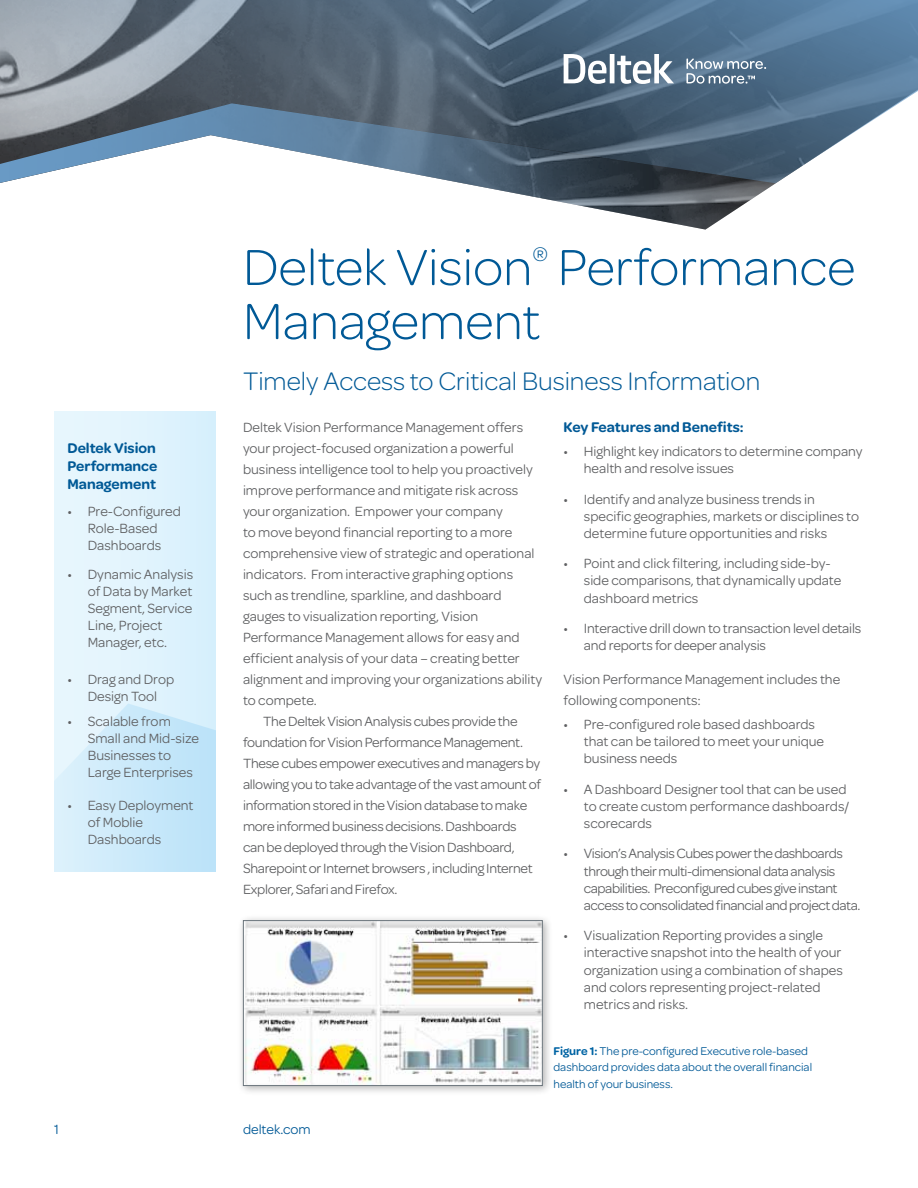
<style>
.page{position:relative;width:918px;height:1188px;background:#fff}
.page>*{position:absolute;margin:0;border:0;box-sizing:border-box;transform-origin:0 0}
.t1{font:300 54px "Omnes";color:#005996}
.t2{font:300 27px "Omnes";color:#005996}
.t3{font:300 21px "Omnes";color:#005996}
.t4{font:600 15px/18px "Omnes";color:#005996;text-align:justify}
.t5{font:14.25px/17.1px "Omnes";color:#5f6062}
.t6{font:14.25px "Omnes";letter-spacing:-.02em;color:#5f6062}
.t7{font:14.25px/17.1px "Omnes";letter-spacing:-.03em;color:#5f6062}
.t8{font:14.25px "Omnes";color:#005996}
.t9{font:12px/16.5px "Omnes";color:#005996}
.s1{font-weight:600;color:#0064a4}
</style>
<div class="page">
<svg style="left:462px;top:183px;width:314px;height:47px"></svg>
<svg style="left:0;top:0;width:918px;height:183px;background:#6c8091"></svg>
<div style="left:54px;top:411px;width:162px;height:461px;background:#e2f4fd"></div>
<svg style="left:78px;top:703px;width:138px;height:169px"></svg>
<div style="left:237px;top:914px;width:316px;height:182px;background:#000;opacity:.3"></div>
<img style="left:245px;top:922px;width:296px;height:162px">
<div style="left:243px;top:920px;width:300px;height:166px;border:1px solid #6a747b"></div>
<svg style="left:686px;top:59px;width:80px;height:25px;background:#7990a4"></svg>
<svg style="left:564px;top:54px;width:110px;height:30px"></svg>
<p class="t4" style="left:68px;top:438px;width:91px">Deltek Vision Performance Management</p>
<p class="t5" style="left:68px;top:502px;width:115px;text-align:center">• Pre-Configured<br>Role-Based<br>Dashboards</p>
<p class="t5" style="left:88px;top:565px;width:107px;text-indent:-20px">• Dynamic Analysis of Data by Market<br>Segment, Service<br>Line, Project<br>Manager, etc.</p>
<p class="t5" style="left:68px;top:670px;width:108px;text-align:center">• Drag and Drop<br>Design Tool</p>
<p class="t5" style="left:88px;top:712px;width:113px;text-indent:-20px">• Scalable from<br>Small and Mid-size<br>Businesses to<br>Large Enterprises</p>
<p class="t5" style="left:88px;top:796px;width:107px;text-indent:-20px">• Easy Deployment of Moblie<br>Dashboards</p>
<h1 class="t1" style="left:243px;top:232px;width:291px">Deltek Vision</h1>
<h3 class="t3" style="left:532px;top:240px;width:17px">®</h3>
<h1 class="t1" style="left:558px;top:232px;width:299px">Performance</h1>
<h1 class="t1" style="left:243px;top:286px;width:299px">Management</h1>
<h2 class="t2" style="left:243px;top:363px;width:519px">Timely Access to Critical Business Information</h2>
<p class="t5" style="left:243px;top:418px;width:282px">Deltek Vision Performance Management offers</p>
<p class="t5" style="left:243px;top:439px;width:272px">your project-focused organization a powerful</p>
<p class="t5" style="left:243px;top:460px;width:291px">business intelligence tool to help you proactively</p>
<p class="t5" style="left:243px;top:481px;width:277px">improve performance and mitigate risk across</p>
<p class="t5" style="left:243px;top:502px;width:261px">your organization. Empower your company</p>
<p class="t5" style="left:243px;top:523px;width:271px">to move beyond financial reporting to a more</p>
<p class="t5" style="left:243px;top:544px;width:293px">comprehensive view of strategic and operational</p>
<p class="t5" style="left:243px;top:565px;width:272px">indicators. From interactive graphing options</p>
<p class="t5" style="left:243px;top:586px;width:260px">such as trendline, sparkline, and dashboard</p>
<p class="t5" style="left:243px;top:607px;width:237px">gauges to visualization reporting, Vision</p>
<p class="t5" style="left:243px;top:628px;width:278px">Performance Management allows for easy and</p>
<p class="t5" style="left:243px;top:649px;width:278px">efficient analysis of your data – creating better</p>
<p class="t5" style="left:243px;top:670px;width:301px">alignment and improving your organizations ability</p>
<p class="t5" style="left:243px;top:691px;width:75px">to compete.</p>
<p class="t6" style="left:263px;top:712px;width:256px">TheDeltekVisionAnalysis cubesprovidethe</p>
<p class="t6" style="left:243px;top:733px;width:282px">foundationforVisionPerformanceManagement.</p>
<p class="t6" style="left:243px;top:754px;width:299px">Thesecubesempowerexecutives andmanagersby</p>
<p class="t6" style="left:243px;top:775px;width:300px">allowing youtotakeadvantageofthevast amountof</p>
<p class="t6" style="left:243px;top:796px;width:286px">informationstoredintheVisiondatabasetomake</p>
<p class="t6" style="left:243px;top:817px;width:275px">moreinformedbusinessdecisions.Dashboards</p>
<p class="t6" style="left:243px;top:838px;width:273px">canbedeployedthroughtheVisionDashboard,</p>
<p class="t6" style="left:243px;top:859px;width:291px">SharepointorInternetbrowsers , including Internet</p>
<p class="t6" style="left:243px;top:880px;width:156px">Explorer,Safari andFirefox.</p>
<p class="t4" style="left:564px;top:417px;width:182px">Key Features and Benefits:</p>
<p class="t5" style="left:584px;top:442px;width:280px;text-indent:-20px">• Highlight key indicators to determine company health and resolve issues</p>
<p class="t5" style="left:584px;top:489px;width:277px;text-indent:-20px">• Identify and analyze business trends in specific geographies, markets or disciplines to determine future opportunities and risks</p>
<p class="t5" style="left:584px;top:554px;width:259px;text-indent:-20px">• Point and click filtering, including side-by&shy;side comparisons, that dynamically update dashboard metrics</p>
<p class="t5" style="left:584px;top:619px;width:279px;text-indent:-20px">• Interactive drill down to transaction level details and reports for deeper analysis</p>
<p class="t5" style="left:564px;top:668px;width:278px;line-height:21px">Vision Performance Management includes the following components:</p>
<p class="t5" style="left:584px;top:715px;width:242px;text-indent:-20px">• Pre-configured role based dashboards that can be tailored to meet your unique business needs</p>
<p class="t5" style="left:584px;top:780px;width:267px;text-indent:-20px">• A Dashboard Designer tool that can be used to create custom performance dashboards/ scorecards</p>
<p class="t7" style="left:584px;top:844px;width:278px;text-indent:-20px">• Vision’sAnalysisCubespowerthedashboards throughtheirmulti-dimensionaldataanalysis capabilities. Preconfiguredcubesgiveinstant accesstoconsolidatedfinancialandprojectdata.</p>
<p class="t5" style="left:584px;top:926px;width:260px;text-indent:-20px">• Visualization Reporting provides a single interactive snapshot into the health of your organization using a combination of shapes and colors representing project-related metrics and risks.</p>
<p class="t9" style="left:554px;top:1042px;width:260px"><span class="s1">Figure 1:</span> The pre-configured Executive role-based dashboard provides data about the overall financial health of your business.</p>
<p class="t8" style="left:54px;top:1120px;width:6px">1</p>
<p class="t8" style="left:243px;top:1120px;width:69px">deltek.com</p>
</div>
